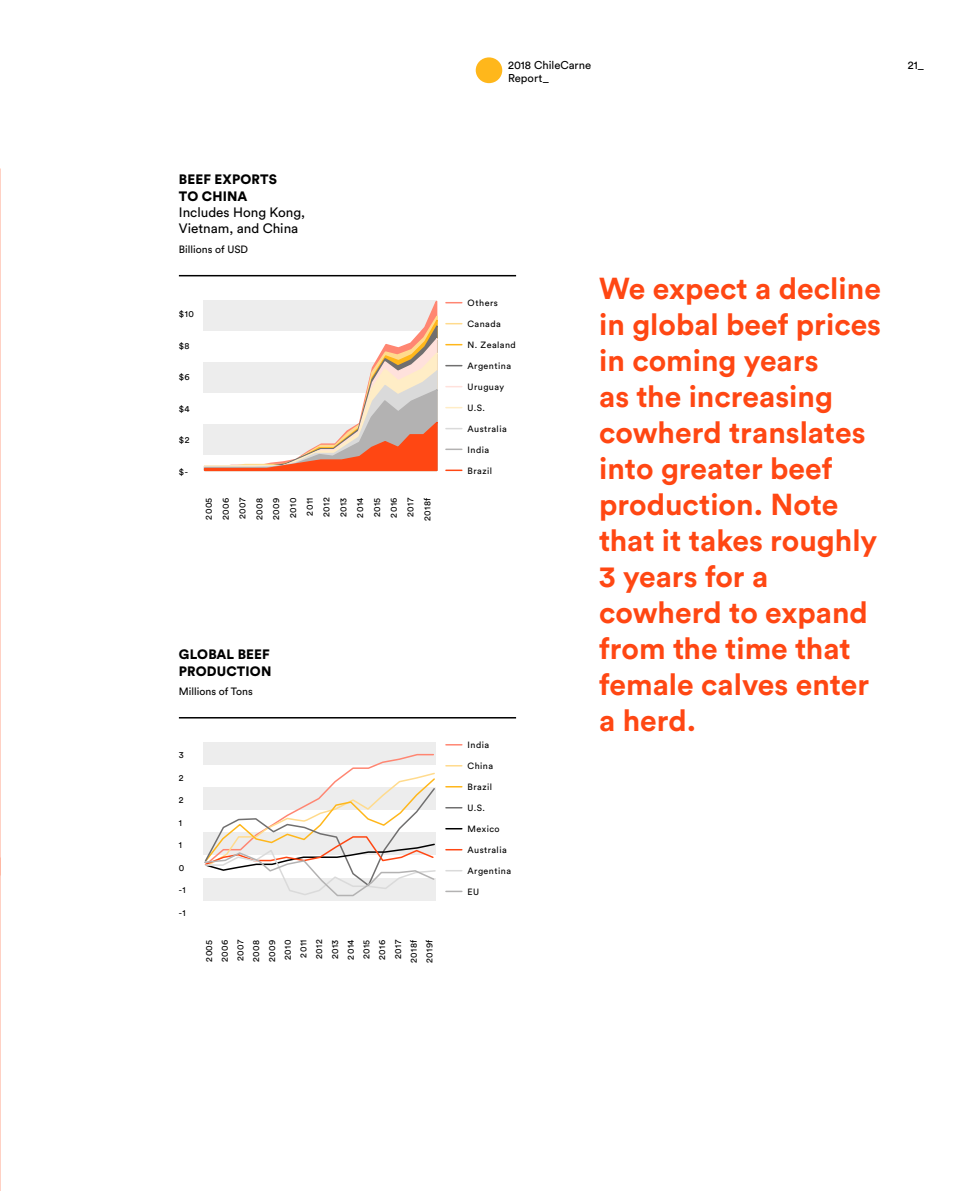
<style>
.page{position:relative;width:978px;height:1191px;background:#fff}
.page>*{position:absolute;margin:0;border:0;box-sizing:border-box;transform-origin:0 0}
.t1{font:700 30px/36px "Circular Std";color:#ff4713}
.t2{font:900 13.5px/16.5px "Circular Std";letter-spacing:.01em;color:#000}
.t3{font:13.5px/16.2px "Circular Std";color:#000}
.t4{font:11.25px/12.8px "Circular Std";color:#000}
.t5{font:10.5px "Circular Std";color:#000}
.t6{font:9px/15.8px "Circular Std";letter-spacing:.05em;color:#000;text-align:right}
</style>
<div class="page">
<div style="left:476px;top:57px;width:26px;height:26px;background:#ffb71b;border-radius:50%"></div>
<svg style="left:0;top:857px;width:1px;height:292px"></svg>
<div style="left:204px;top:742px;width:232px;height:23px;background:#ededed"></div>
<div style="left:204px;top:878px;width:232px;height:22px;background:#ededed"></div>
<hr style="left:179px;top:275px;width:337px;height:1px;background:#000">
<hr style="left:179px;top:717px;width:337px;height:1px;background:#000">
<svg style="left:446px;top:302px;width:16px;height:1px"></svg>
<svg style="left:446px;top:744px;width:16px;height:1px"></svg>
<svg style="left:446px;top:323px;width:16px;height:1px"></svg>
<svg style="left:446px;top:765px;width:16px;height:1px"></svg>
<svg style="left:446px;top:344px;width:16px;height:1px"></svg>
<svg style="left:446px;top:786px;width:16px;height:1px"></svg>
<svg style="left:446px;top:365px;width:16px;height:1px"></svg>
<svg style="left:446px;top:807px;width:16px;height:1px"></svg>
<svg style="left:446px;top:386px;width:16px;height:1px"></svg>
<svg style="left:446px;top:828px;width:16px;height:1px"></svg>
<svg style="left:446px;top:407px;width:16px;height:1px"></svg>
<svg style="left:446px;top:849px;width:16px;height:1px"></svg>
<svg style="left:446px;top:448px;width:16px;height:2px"></svg>
<svg style="left:446px;top:890px;width:16px;height:2px"></svg>
<svg style="left:446px;top:428px;width:16px;height:1px"></svg>
<svg style="left:446px;top:870px;width:16px;height:1px"></svg>
<svg style="left:446px;top:469px;width:16px;height:2px"></svg>
<svg style="left:203px;top:300px;width:235px;height:172px"></svg>
<svg style="left:203px;top:753px;width:233px;height:144px"></svg>
<p class="t4" style="left:508px;top:59px;width:84px">2018 ChileCarne<br>Report_</p>
<p class="t4" style="left:908px;top:59px;width:18px">21_</p>
<h2 class="t2" style="left:179px;top:171px;width:100px">BEEF EXPORTS<br>TO CHINA</h2>
<h2 class="t3" style="left:179px;top:204px;width:128px">Includes Hong Kong,<br>Vietnam, and China</h2>
<p class="t5" style="left:179px;top:243px;width:71px">Billions of USD</p>
<p class="t6" style="left:179px;top:306px;width:17px">$10</p>
<p class="t6" style="left:179px;top:338px;width:12px">$8</p>
<p class="t6" style="left:179px;top:369px;width:12px">$6</p>
<p class="t6" style="left:179px;top:401px;width:12px">$4</p>
<p class="t6" style="left:179px;top:432px;width:12px">$2</p>
<p class="t6" style="left:179px;top:464px;width:11px">$-</p>
<p class="t6" style="left:200px;top:521px;width:25px;line-height:16.8px;rotate:-90deg">2005<br>2006<br>2007<br>2008<br>2009<br>2010<br>2011<br>2012<br>2013<br>2014<br>2015<br>2016<br>2017<br>2018f</p>
<p class="t6" style="left:468px;top:294px;width:32px">Others</p>
<p class="t6" style="left:468px;top:315px;width:35px">Canada</p>
<p class="t6" style="left:468px;top:336px;width:50px">N. Zealand</p>
<p class="t6" style="left:468px;top:357px;width:45px">Argentina</p>
<p class="t6" style="left:468px;top:378px;width:38px">Uruguay</p>
<p class="t6" style="left:468px;top:399px;width:19px">U.S.</p>
<p class="t6" style="left:468px;top:420px;width:41px">Australia</p>
<p class="t6" style="left:468px;top:441px;width:23px">India</p>
<p class="t6" style="left:468px;top:462px;width:26px">Brazil</p>
<h2 class="t2" style="left:179px;top:646px;width:94px">GLOBAL BEEF<br>PRODUCTION</h2>
<p class="t5" style="left:179px;top:685px;width:75px">Millions of Tons</p>
<p class="t6" style="left:179px;top:747px;width:6px">3</p>
<p class="t6" style="left:179px;top:770px;width:6px">2</p>
<p class="t6" style="left:179px;top:792px;width:6px">2</p>
<p class="t6" style="left:179px;top:815px;width:5px">1</p>
<p class="t6" style="left:179px;top:837px;width:5px">1</p>
<p class="t6" style="left:179px;top:860px;width:7px">0</p>
<p class="t6" style="left:179px;top:882px;width:8px">-1</p>
<p class="t6" style="left:179px;top:905px;width:8px">-1</p>
<p class="t6" style="left:201px;top:963px;width:25px;rotate:-90deg">2005<br>2006<br>2007<br>2008<br>2009<br>2010<br>2011<br>2012<br>2013<br>2014<br>2015<br>2016<br>2017<br>2018f<br>2019f</p>
<p class="t6" style="left:468px;top:736px;width:23px">India</p>
<p class="t6" style="left:468px;top:757px;width:27px">China</p>
<p class="t6" style="left:468px;top:778px;width:26px">Brazil</p>
<p class="t6" style="left:468px;top:799px;width:19px">U.S.</p>
<p class="t6" style="left:468px;top:820px;width:34px">Mexico</p>
<p class="t6" style="left:468px;top:841px;width:41px">Australia</p>
<p class="t6" style="left:468px;top:862px;width:45px">Argentina</p>
<p class="t6" style="left:468px;top:883px;width:13px">EU</p>
<h1 class="t1" style="left:599px;top:270px;width:283px">We expect a decline in global beef prices in coming years<br>as the increasing cowherd translates into greater beef production. Note that it takes roughly<br>3 years for a cowherd to expand from the time that female calves enter a herd.</h1>
</div>
